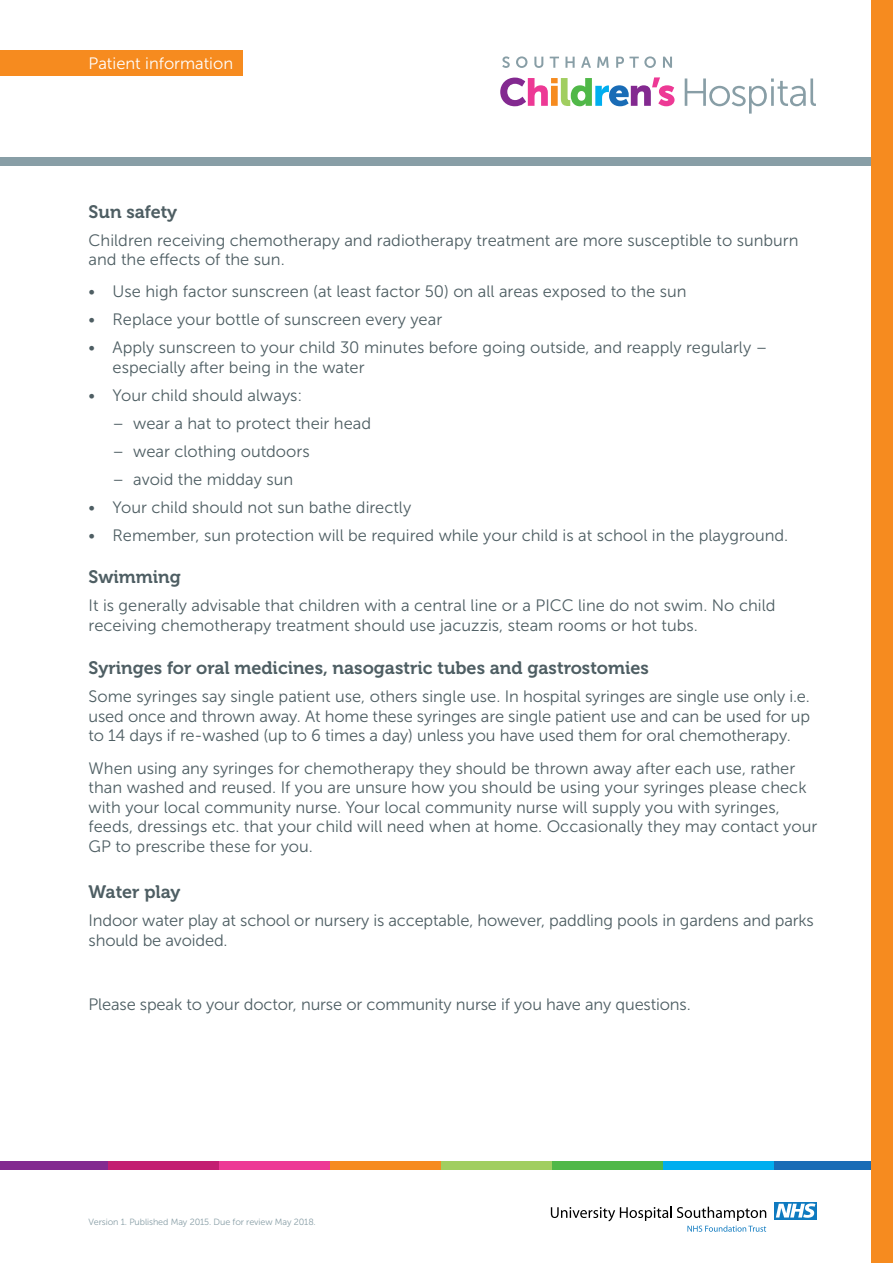
<style>
.page{position:relative;width:893px;height:1263px;background:#fff}
.page>*{position:absolute;margin:0;border:0;box-sizing:border-box;transform-origin:0 0}
.t1{font:18px "Museo 700";color:#4e5e63}
.t2{font:16.5px/19.5px "Museo Sans 300";color:#4e5e63}
.t3{font:16.5px "Museo Sans 300";color:#fff}
.t4{font:9px "Museo Sans 300";letter-spacing:-.01em;color:#889ea6}
</style>
<div class="page">
<svg style="left:500px;top:77px;width:174px;height:29px"></svg>
<svg style="left:685px;top:78px;width:131px;height:36px"></svg>
<svg style="left:502px;top:56px;width:8px;height:12px"></svg>
<svg style="left:516px;top:56px;width:11px;height:12px"></svg>
<svg style="left:534px;top:57px;width:9px;height:11px"></svg>
<svg style="left:550px;top:57px;width:9px;height:11px"></svg>
<svg style="left:565px;top:57px;width:10px;height:11px"></svg>
<svg style="left:581px;top:57px;width:10px;height:11px"></svg>
<svg style="left:597px;top:57px;width:12px;height:11px"></svg>
<svg style="left:616px;top:56px;width:40px;height:12px"></svg>
<svg style="left:663px;top:57px;width:9px;height:11px"></svg>
<div style="left:0;top:157px;width:893px;height:9px;background:#889ea6"></div>
<div style="left:0;top:50px;width:243px;height:26px;background:#f68b1f"></div>
<div style="left:775px;top:1202px;width:42px;height:17px;background:#0e7ac0"></div>
<svg style="left:776px;top:1203px;width:39px;height:15px"></svg>
<svg style="left:551px;top:1207px;width:215px;height:25px"></svg>
<div style="left:773px;top:1161px;width:119px;height:9px;background:#196cb6"></div>
<div style="left:662px;top:1161px;width:112px;height:9px;background:#00aeef"></div>
<div style="left:551px;top:1161px;width:112px;height:9px;background:#50b848"></div>
<div style="left:440px;top:1161px;width:112px;height:9px;background:#a1ce60"></div>
<div style="left:329px;top:1161px;width:112px;height:9px;background:#f68b1f"></div>
<div style="left:218px;top:1161px;width:112px;height:9px;background:#ed3995"></div>
<div style="left:107px;top:1161px;width:112px;height:9px;background:#c31e71"></div>
<div style="left:0;top:1161px;width:108px;height:9px;background:#832990"></div>
<div style="left:872px;top:0;width:21px;height:1263px;background:#f68b1f"></div>
<p class="t3" style="left:89px;top:54px;width:146px">Patient information</p>
<p class="t1" style="left:89px;top:201px;width:90px">Sun safety</p>
<p class="t2" style="left:89px;top:230px;width:711px">Children receiving chemotherapy and radiotherapy treatment are more susceptible to sunburn and the effects of the sun.</p>
<p class="t2" style="left:89px;top:282px;width:599px">• Use high factor sunscreen (at least factor 50) on all areas exposed to the sun</p>
<p class="t2" style="left:89px;top:310px;width:355px">• Replace your bottle of sunscreen every year</p>
<p class="t2" style="left:113px;top:338px;width:656px;text-indent:-24px">• Apply sunscreen to your child 30 minutes before going outside, and reapply regularly – especially after being in the water</p>
<p class="t2" style="left:89px;top:386px;width:215px">• Your child should always:</p>
<p class="t2" style="left:113px;top:414px;width:260px">– wear a hat to protect their head</p>
<p class="t2" style="left:113px;top:442px;width:199px">– wear clothing outdoors</p>
<p class="t2" style="left:113px;top:470px;width:182px">– avoid the midday sun</p>
<p class="t2" style="left:89px;top:498px;width:324px">• Your child should not sun bathe directly</p>
<p class="t2" style="left:89px;top:526px;width:701px">• Remember, sun protection will be required while your child is at school in the playground.</p>
<p class="t1" style="left:89px;top:567px;width:94px">Swimming</p>
<p class="t2" style="left:89px;top:596px;width:688px">It is generally advisable that children with a central line or a PICC line do not swim. No child receiving chemotherapy treatment should use jacuzzis, steam rooms or hot tubs.</p>
<p class="t1" style="left:89px;top:658px;width:562px">Syringes for oral medicines, nasogastric tubes and gastrostomies</p>
<p class="t2" style="left:89px;top:687px;width:723px;text-align:justify">Some syringes say single patient use, others single use. In hospital syringes are single use only i.e. used once and thrown away. At home these syringes are single patient use and can be used for up to 14 days if re-washed (up to 6 times a day) unless you have used them for oral chemotherapy.</p>
<p class="t2" style="left:89px;top:758px;width:730px">When using any syringes for chemotherapy they should be thrown away after each use, rather than washed and reused. If you are unsure how you should be using your syringes please check with your local community nurse. Your local community nurse will supply you with syringes, feeds, dressings etc. that your child will need when at home. Occasionally they may contact your GP to prescribe these for you.</p>
<p class="t1" style="left:89px;top:882px;width:93px">Water play</p>
<p class="t2" style="left:89px;top:911px;width:727px">Indoor water play at school or nursery is acceptable, however, paddling pools in gardens and parks should be avoided.</p>
<p class="t2" style="left:89px;top:995px;width:604px">Please speak to your doctor, nurse or community nurse if you have any questions.</p>
<p class="t4" style="left:89px;top:1217px;width:229px">Version 1. Published May 2015. Due for review May 2018.</p>
</div>
